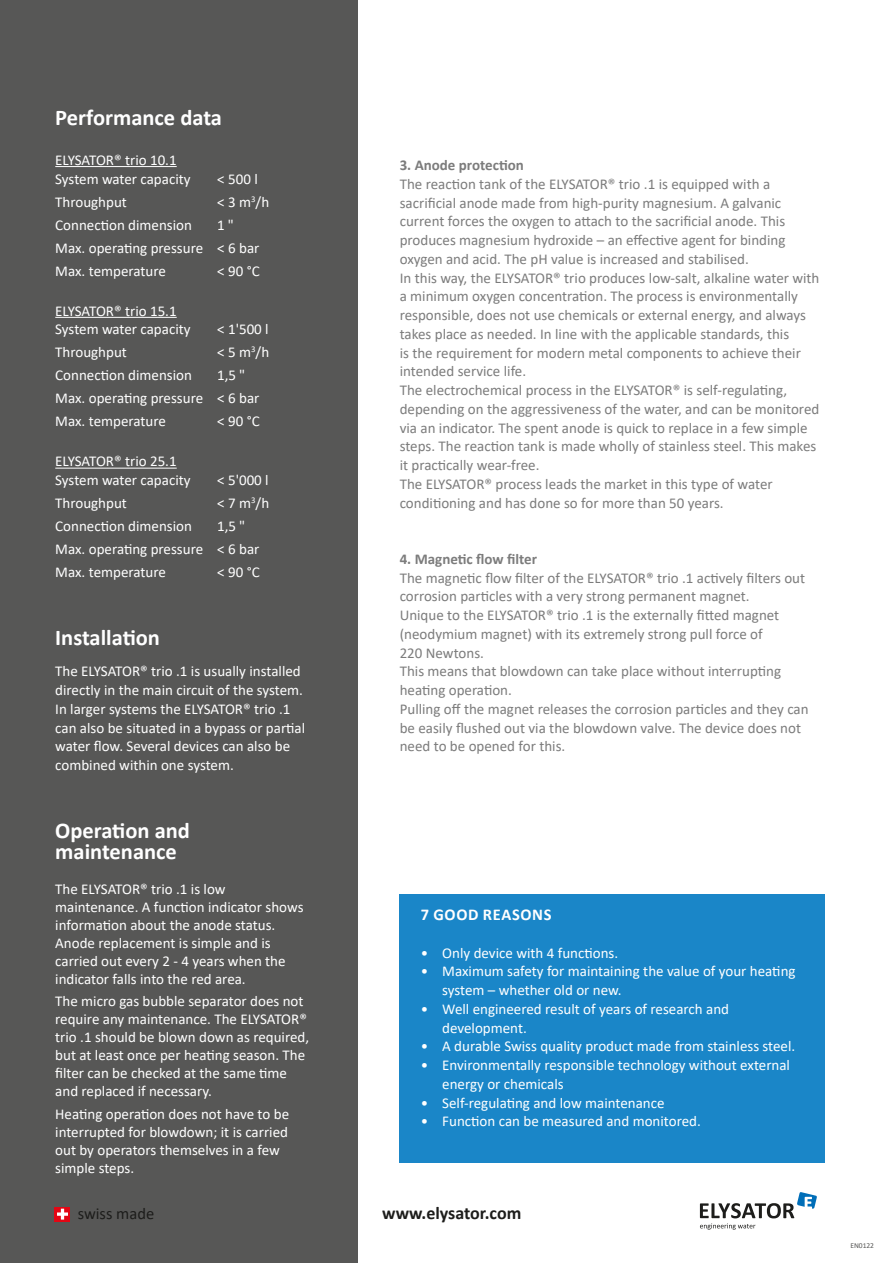
<style>
.page{position:relative;width:893px;height:1263px;background:#fff}
.page>*{position:absolute;margin:0;border:0;box-sizing:border-box;transform-origin:0 0}
.ELY-_Fließtext__Head{font:700 22.5px/21px "Calibri";color:#fff}
.t1{font:700 18px "Calibri";color:#1d1d1b}
.ELY_-_Fließtext__Hea{font:700 16.5px "Calibri";letter-spacing:.04em;color:#fff}
.t2{font:16.5px "Calibri";color:#1d1d1b}
.ELY_-_Fließtext{font:15px/18.8px "Calibri";color:#7c7c7c}
.ELY_-_Fließtext-2{font:15px/18.8px "Calibri";color:#fff}
.ELY_-_Fließtext__Hea-2{font:15px/18px "Calibri";color:#fff}
.ELY-_Fließtext__Head-2{font:15px "Calibri";color:#fff}
.ELY_-_Fließtext-3{font:700 15px "Calibri";color:#7c7c7c}
.ELY_-_Fließtext__Hea-3{font:700 15px "Calibri";color:#7c7c7c}
.ELY_-_Fließtext-4{font:7.5px "Calibri";color:#575756}
</style>
<div class="page">
<div style="left:0;top:0;width:357px;height:1263px;background:#575756"></div>
<svg style="left:700px;top:1192px;width:117px;height:38px"></svg>
<svg style="left:55px;top:1207px;width:15px;height:14px"></svg>
<svg style="left:57px;top:1209px;width:11px;height:10px"></svg>
<hr style="left:55px;top:166px;width:122px;height:1px;background:#fff">
<hr style="left:55px;top:317px;width:122px;height:1px;background:#fff">
<hr style="left:55px;top:468px;width:122px;height:1px;background:#fff">
<div style="left:400px;top:894px;width:425px;height:269px;background:#1a86c8"></div>
<p class="ELY-_Fließtext__Head" style="left:55px;top:107px;width:168px">Performance data</p>
<p class="ELY-_Fließtext__Head-2" style="left:55px;top:149px;width:123px">ELYSATOR® trio 10.1</p>
<p class="ELY_-_Fließtext-2" style="left:55px;top:169px;width:137px">System water capacity</p>
<p class="ELY_-_Fließtext-2" style="left:217px;top:169px;width:42px">&lt; 500 l</p>
<p class="ELY_-_Fließtext-2" style="left:55px;top:192px;width:73px">Throughput</p>
<p class="ELY_-_Fließtext-2" style="left:217px;top:192px;width:53px">&lt; 3 m<sup>3</sup>/h</p>
<p class="ELY_-_Fließtext-2" style="left:55px;top:215px;width:138px">Connection dimension</p>
<p class="ELY_-_Fließtext-2" style="left:217px;top:215px;width:18px">1 "</p>
<p class="ELY_-_Fließtext-2" style="left:55px;top:238px;width:206px">Max. operating pressure &lt; 6 bar</p>
<p class="ELY_-_Fließtext-2" style="left:55px;top:261px;width:112px">Max. temperature</p>
<p class="ELY_-_Fließtext-2" style="left:217px;top:261px;width:44px">&lt; 90 °C</p>
<p class="ELY-_Fließtext__Head-2" style="left:55px;top:300px;width:123px">ELYSATOR® trio 15.1</p>
<p class="ELY_-_Fließtext-2" style="left:55px;top:320px;width:137px">System water capacity</p>
<p class="ELY_-_Fließtext-2" style="left:217px;top:320px;width:53px">&lt; 1'500 l</p>
<p class="ELY_-_Fließtext-2" style="left:55px;top:343px;width:73px">Throughput</p>
<p class="ELY_-_Fließtext-2" style="left:217px;top:343px;width:53px">&lt; 5 m<sup>3</sup>/h</p>
<p class="ELY_-_Fließtext-2" style="left:55px;top:366px;width:138px">Connection dimension</p>
<p class="ELY_-_Fließtext-2" style="left:217px;top:366px;width:29px">1,5 "</p>
<p class="ELY_-_Fließtext-2" style="left:55px;top:389px;width:206px">Max. operating pressure &lt; 6 bar</p>
<p class="ELY_-_Fließtext-2" style="left:55px;top:412px;width:112px">Max. temperature</p>
<p class="ELY_-_Fließtext-2" style="left:217px;top:412px;width:44px">&lt; 90 °C</p>
<p class="ELY-_Fließtext__Head-2" style="left:55px;top:451px;width:123px">ELYSATOR® trio 25.1</p>
<p class="ELY_-_Fließtext-2" style="left:55px;top:470px;width:137px">System water capacity</p>
<p class="ELY_-_Fließtext-2" style="left:217px;top:470px;width:53px">&lt; 5'000 l</p>
<p class="ELY_-_Fließtext-2" style="left:55px;top:493px;width:73px">Throughput</p>
<p class="ELY_-_Fließtext-2" style="left:217px;top:493px;width:53px">&lt; 7 m<sup>3</sup>/h</p>
<p class="ELY_-_Fließtext-2" style="left:55px;top:516px;width:138px">Connection dimension</p>
<p class="ELY_-_Fließtext-2" style="left:217px;top:516px;width:29px">1,5 "</p>
<p class="ELY_-_Fließtext-2" style="left:55px;top:539px;width:206px">Max. operating pressure &lt; 6 bar</p>
<p class="ELY_-_Fließtext-2" style="left:55px;top:562px;width:112px">Max. temperature</p>
<p class="ELY_-_Fließtext-2" style="left:217px;top:562px;width:44px">&lt; 90 °C</p>
<p class="ELY-_Fließtext__Head" style="left:55px;top:627px;width:106px">Installation</p>
<p class="ELY_-_Fließtext-2" style="left:55px;top:662px;width:251px">The ELYSATOR® trio .1 is usually installed directly in the main circuit of the system.<br>In larger systems the ELYSATOR® trio .1 can also be situated in a bypass or partial water flow. Several devices can also be combined within one system.</p>
<p class="ELY-_Fließtext__Head" style="left:55px;top:820px;width:136px">Operation and maintenance</p>
<p class="ELY_-_Fließtext__Hea-2" style="left:55px;top:880px;width:250px">The ELYSATOR® trio .1 is low maintenance. A function indicator shows information about the anode status.<br>Anode replacement is simple and is carried out every 2 - 4 years when the indicator falls into the red area.</p>
<p class="ELY_-_Fließtext__Hea-2" style="left:55px;top:992px;width:255px">The micro gas bubble separator does not require any maintenance. The ELYSATOR® trio .1 should be blown down as required, but at least once per heating season. The filter can be checked at the same time and replaced if necessary.</p>
<p class="ELY_-_Fließtext__Hea-2" style="left:55px;top:1104px;width:235px">Heating operation does not have to be interrupted for blowdown; it is carried out by operators themselves in a few simple steps.</p>
<p class="ELY_-_Fließtext__Hea-3" style="left:400px;top:154px;width:126px">3. Anode protection</p>
<p class="ELY_-_Fließtext" style="left:400px;top:174px;width:421px">The reaction tank of the ELYSATOR® trio .1 is equipped with a sacrificial anode made from high-purity magnesium. A galvanic current forces the oxygen to attach to the sacrificial anode. This produces magnesium hydroxide – an effective agent for binding oxygen and acid. The pH value is increased and stabilised.<br>In this way, the ELYSATOR® trio produces low-salt, alkaline water with a minimum oxygen concentration. The process is environmentally responsible, does not use chemicals or external energy, and always takes place as needed. In line with the applicable standards, this<br>is the requirement for modern metal components to achieve their intended service life.<br>The electrochemical process in the ELYSATOR® is self-regulating, depending on the aggressiveness of the water, and can be monitored via an indicator. The spent anode is quick to replace in a few simple steps. The reaction tank is made wholly of stainless steel. This makes it practically wear-free.<br>The ELYSATOR® process leads the market in this type of water conditioning and has done so for more than 50 years.</p>
<p class="ELY_-_Fließtext-3" style="left:400px;top:548px;width:139px">4. Magnetic flow filter</p>
<p class="ELY_-_Fließtext" style="left:400px;top:568px;width:410px">The magnetic flow filter of the ELYSATOR® trio .1 actively filters out corrosion particles with a very strong permanent magnet.<br>Unique to the ELYSATOR® trio .1 is the externally fitted magnet (neodymium magnet) with its extremely strong pull force of<br>220 Newtons.<br>This means that blowdown can take place without interrupting heating operation.<br>Pulling off the magnet releases the corrosion particles and they can be easily flushed out via the blowdown valve. The device does not need to be opened for this.</p>
<p class="ELY_-_Fließtext__Hea" style="left:421px;top:903px;width:132px">7 GOOD REASONS</p>
<p class="ELY_-_Fließtext-2" style="left:421px;top:943px;width:199px">• Only device with 4 functions.</p>
<p class="ELY_-_Fließtext-2" style="left:442px;top:962px;width:355px;text-indent:-21px">• Maximum safety for maintaining the value of your heating system – whether old or new.</p>
<p class="ELY_-_Fließtext-2" style="left:442px;top:999px;width:288px;text-indent:-21px">• Well engineered result of years of research and development.</p>
<p class="ELY_-_Fließtext-2" style="left:421px;top:1037px;width:376px">• A durable Swiss quality product made from stainless steel.</p>
<p class="ELY_-_Fließtext-2" style="left:442px;top:1055px;width:349px;text-indent:-21px">• Environmentally responsible technology without external energy or chemicals</p>
<p class="ELY_-_Fließtext-2" style="left:421px;top:1093px;width:245px">• Self-regulating and low maintenance</p>
<p class="ELY_-_Fließtext-2" style="left:421px;top:1112px;width:281px">• Function can be measured and monitored.</p>
<p class="t2" style="left:78px;top:1202px;width:78px">swiss made</p>
<p class="t1" style="left:382px;top:1200px;width:141px">www.elysator.com</p>
<p class="ELY_-_Fließtext-4" style="left:850px;top:1240px;width:25px">EN0122</p>
</div>
